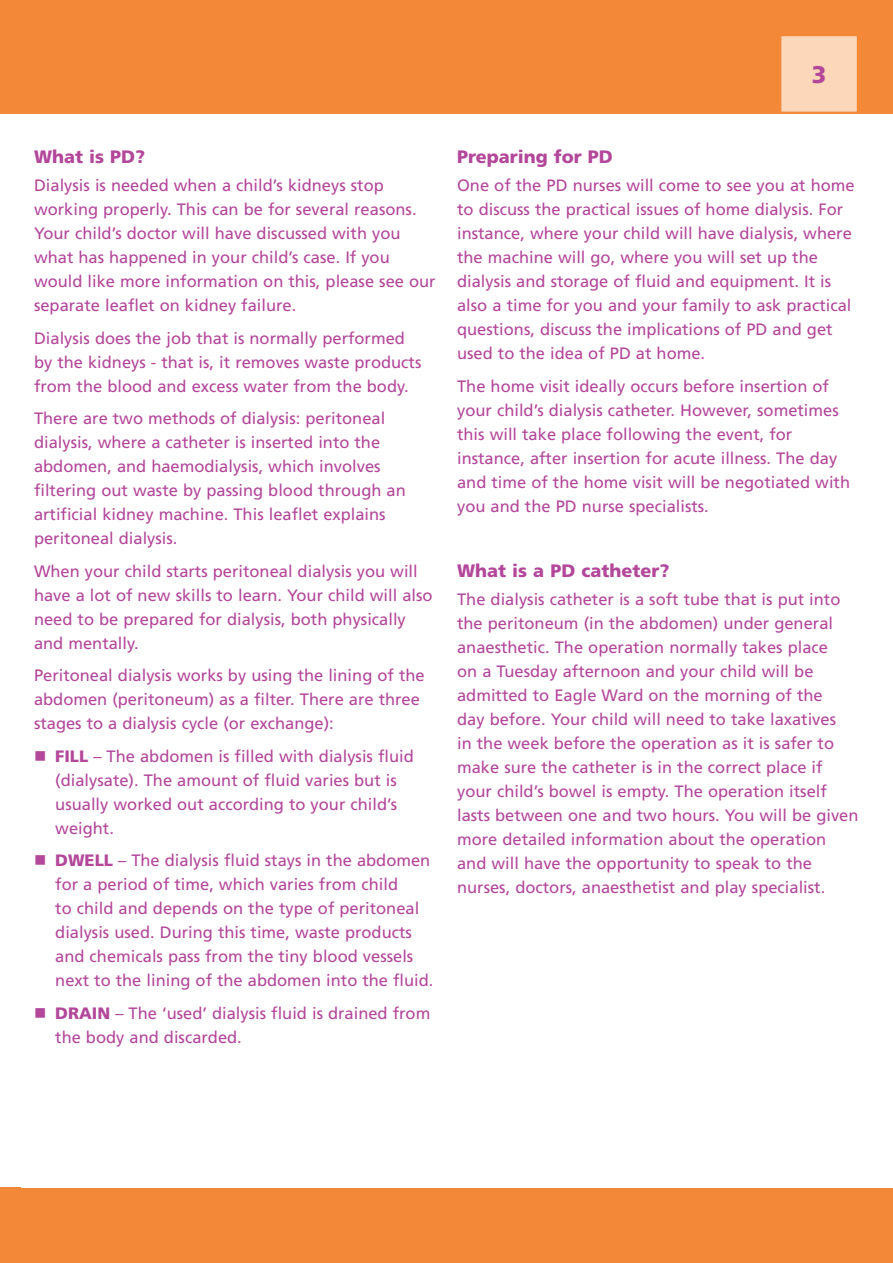
<style>
.page{position:relative;width:893px;height:1263px;background:#fff}
.page>*{position:absolute;margin:0;border:0;box-sizing:border-box;transform-origin:0 0}
.t1{font:900 24.15px "Frutiger";color:#b3479a}
.t2{font:900 18px "Frutiger";color:#b3479a}
.t3{font:16.5px/24px "Frutiger";color:#b3479a}
.s1{font-weight:900}
</style>
<div class="page">
<div style="left:0;top:0;width:893px;height:114px;background:#f48839"></div>
<div style="left:0;top:1188px;width:893px;height:75px;background:#f48839"></div>
<div style="left:780px;top:35px;width:78px;height:78px;background:#fcd7b9"></div>
<div style="left:779px;top:34px;width:80px;height:80px;border:2px solid #f48839"></div>
<h1 class="t1" style="left:812px;top:60px;width:16px">3</h1>
<p class="t2" style="left:34px;top:146px;width:113px">What is PD?</p>
<p class="t3" style="left:34px;top:173px;width:403px">Dialysis is needed when a child’s kidneys stop working properly. This can be for several reasons.<br>Your child’s doctor will have discussed with you what has happened in your child’s case. If you would like more information on this, please see our separate leaflet on kidney failure.</p>
<p class="t3" style="left:34px;top:326px;width:389px">Dialysis does the job that is normally performed by the kidneys - that is, it removes waste products from the blood and excess water from the body.</p>
<p class="t3" style="left:34px;top:406px;width:373px">There are two methods of dialysis: peritoneal dialysis, where a catheter is inserted into the abdomen, and haemodialysis, which involves filtering out waste by passing blood through an artificial kidney machine. This leaflet explains peritoneal dialysis.</p>
<p class="t3" style="left:34px;top:559px;width:400px">When your child starts peritoneal dialysis you will have a lot of new skills to learn. Your child will also need to be prepared for dialysis, both physically and mentally.</p>
<p class="t3" style="left:34px;top:663px;width:392px">Peritoneal dialysis works by using the lining of the abdomen (peritoneum) as a filter. There are three stages to a dialysis cycle (or exchange):</p>
<p class="t3" style="left:55px;top:744px;width:360px;text-indent:-21px">■ <span class="s1">FILL</span> – The abdomen is filled with dialysis fluid (dialysate). The amount of fluid varies but is usually worked out according to your child’s weight.</p>
<p class="t3" style="left:55px;top:848px;width:380px;text-indent:-21px">■ <span class="s1">DWELL</span> – The dialysis fluid stays in the abdomen for a period of time, which varies from child<br>to child and depends on the type of peritoneal dialysis used. During this time, waste products and chemicals pass from the tiny blood vessels next to the lining of the abdomen into the fluid.</p>
<p class="t3" style="left:55px;top:1001px;width:377px;text-indent:-21px">■ <span class="s1">DRAIN</span> – The ‘used’ dialysis fluid is drained from the body and discarded.</p>
<p class="t2" style="left:457px;top:146px;width:157px">Preparing for PD</p>
<p class="t3" style="left:457px;top:173px;width:399px">One of the PD nurses will come to see you at home to discuss the practical issues of home dialysis. For instance, where your child will have dialysis, where the machine will go, where you will set up the dialysis and storage of fluid and equipment. It is also a time for you and your family to ask practical questions, discuss the implications of PD and get used to the idea of PD at home.</p>
<p class="t3" style="left:457px;top:374px;width:394px">The home visit ideally occurs before insertion of your child’s dialysis catheter. However, sometimes this will take place following the event, for instance, after insertion for acute illness. The day and time of the home visit will be negotiated with you and the PD nurse specialists.</p>
<p class="t2" style="left:457px;top:559px;width:214px">What is a PD catheter?</p>
<p class="t3" style="left:457px;top:587px;width:403px">The dialysis catheter is a soft tube that is put into the peritoneum (in the abdomen) under general anaesthetic. The operation normally takes place<br>on a Tuesday afternoon and your child will be admitted to Eagle Ward on the morning of the<br>day before. Your child will need to take laxatives<br>in the week before the operation as it is safer to make sure the catheter is in the correct place if your child’s bowel is empty. The operation itself lasts between one and two hours. You will be given more detailed information about the operation and will have the opportunity to speak to the nurses, doctors, anaesthetist and play specialist.</p>
</div>
